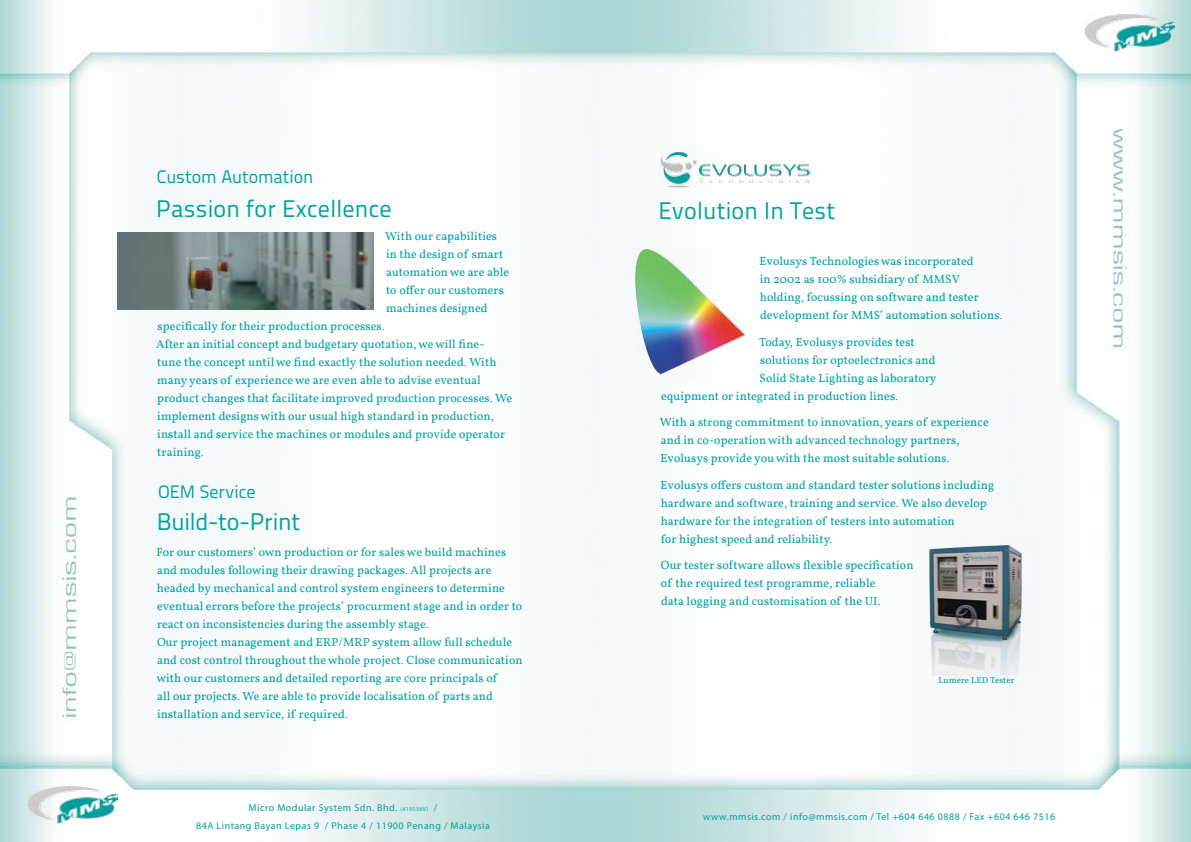
<style>
.page{position:relative;width:1191px;height:842px;background:#fff}
.page>*{position:absolute;margin:0;border:0;box-sizing:border-box;transform-origin:0 0}
.t1{font:24px "Titillium Text 22 L";letter-spacing:.01em;color:#00a19e}
.t2{font:24px "Titillium Text 22 L";letter-spacing:-.01em;color:#00a19e}
.t3{font:18px "Titillium Text 22 L";color:#00a19e}
.t4{font:12px/18px "Vollkorn";letter-spacing:.01em;color:#00a19e}
.t5{font:10px/18px "Myriad Pro";letter-spacing:.05em;color:#00a19e;text-align:center}
.t6{font:9px "Vollkorn";letter-spacing:.01em;color:#00a19e}
.s1{font-size:6px}
</style>
<div class="page">
<img style="left:0;top:0;width:1191px;height:842px">
<img style="left:27px;top:786px;width:91px;height:37px">
<img style="left:1083px;top:13px;width:91px;height:38px">
<img style="left:118px;top:232px;width:256px;height:77px">
<img style="left:631px;top:248px;width:128px;height:133px">
<img style="left:659px;top:150px;width:151px;height:38px">
<img style="left:919px;top:536px;width:121px;height:139px">
<h2 class="t3" style="left:157px;top:163px;width:158px">Custom Automation</h2>
<h1 class="t1" style="left:156px;top:190px;width:237px">Passion for Excellence</h1>
<p class="t4" style="left:385px;top:227px;width:125px">With our capabilities in the design of smart automation we are able to offer our customers machines designed</p>
<p class="t4" style="left:156px;top:317px;width:357px">specifically for their production processes.<br>After an initial concept and budgetary quotation, we will fine-<br>tune the concept until we find exactly the solution needed. With many years of experience we are even able to advise eventual product changes that facilitate improved production processes. We implement designs with our usual high standard in production, install and service the machines or modules and provide operator training.</p>
<h2 class="t3" style="left:158px;top:478px;width:99px">OEM Service</h2>
<h1 class="t2" style="left:157px;top:504px;width:145px">Build-to-Print</h1>
<p class="t4" style="left:157px;top:543px;width:367px">For our customers’ own production or for sales we build machines and modules following their drawing packages. All projects are headed by mechanical and control system engineers to determine eventual errors before the projects’ procurment stage and in order to react on inconsistencies during the assembly stage.<br>Our project management and ERP/MRP system allow full schedule and cost control throughout the whole project. Close communication with our customers and detailed reporting are core principals of<br>all our projects. We are able to provide localisation of parts and installation and service, if required.</p>
<p class="t5" style="left:196px;top:798px;width:295px">Micro Modular System Sdn. Bhd. <span class="s1">(419556V)</span> /<br>84A Lintang Bayan Lepas 9 / Phase 4 / 11900 Penang / Malaysia</p>
<h1 class="t1" style="left:658px;top:193px;width:178px">Evolution In Test</h1>
<p class="t4" style="left:759px;top:252px;width:244px">Evolusys Technologies was incorporated<br>in 2002 as 100% subsidiary of MMSV holding, focussing on software and tester development for MMS’ automation solutions.</p>
<p class="t4" style="left:759px;top:333px;width:157px">Today, Evolusys provides test</p>
<p class="t4" style="left:760px;top:351px;width:177px">solutions for optoelectronics and</p>
<p class="t4" style="left:759px;top:369px;width:178px">Solid State Lighting as laboratory</p>
<p class="t4" style="left:661px;top:387px;width:238px">equipment or integrated in production lines.</p>
<p class="t4" style="left:660px;top:413px;width:330px">With a strong commitment to innovation, years of experience and in co-operation with advanced technology partners,<br>Evolusys provide you with the most suitable solutions.</p>
<p class="t4" style="left:660px;top:476px;width:335px">Evolusys offers custom and standard tester solutions including hardware and software, training and service. We also develop hardware for the integration of testers into automation<br>for highest speed and reliability.</p>
<p class="t4" style="left:661px;top:556px;width:254px">Our tester software allows flexible specification of the required test programme, reliable<br>data logging and customisation of the UI.</p>
<p class="t6" style="left:938px;top:675px;width:78px">Lumere LED Tester</p>
<p class="t5" style="left:703px;top:807px;width:353px">www.mmsis.com / info@mmsis.com / Tel +604 646 0888 / Fax +604 646 7516</p>
</div>
